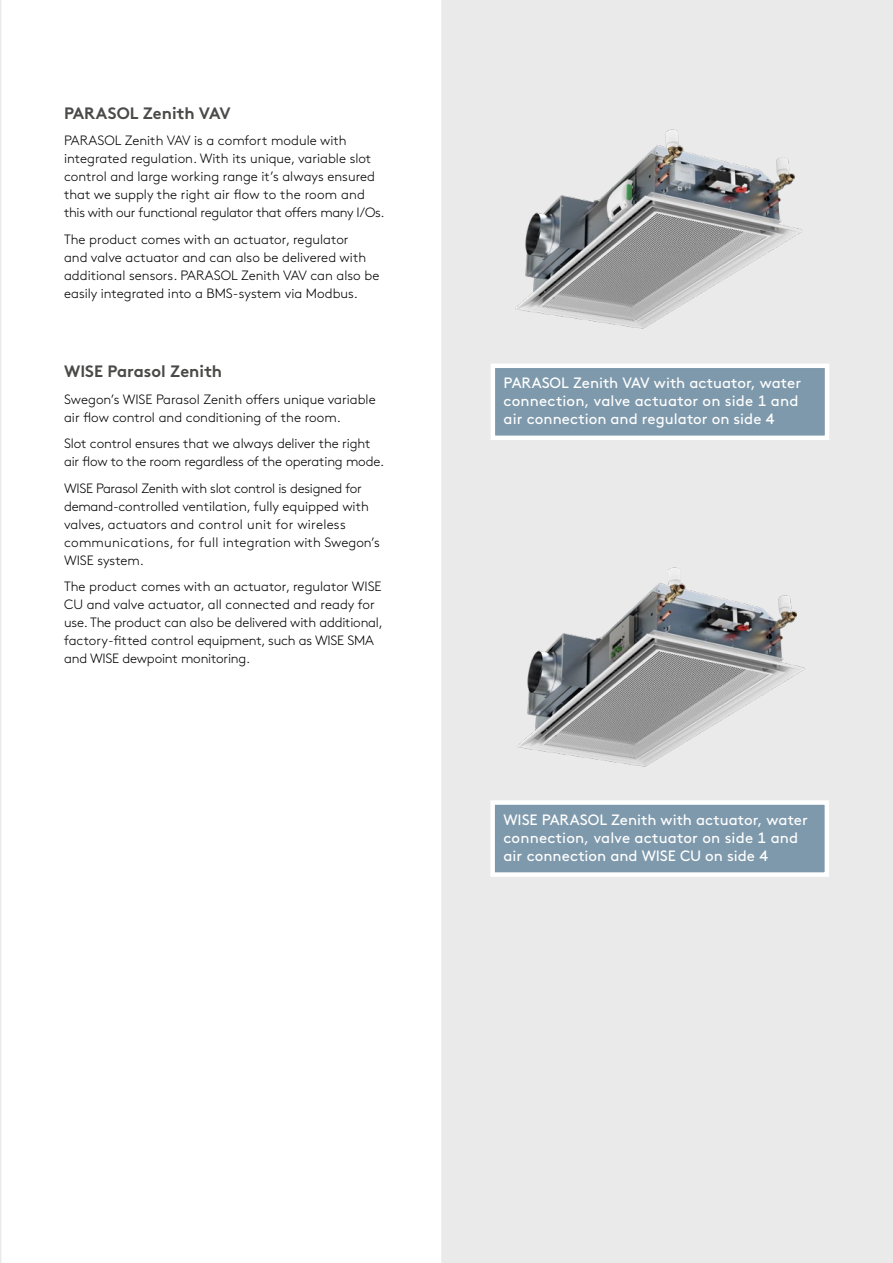
<style>
.page{position:relative;width:893px;height:1263px;background:#fff}
.page>*{position:absolute;margin:0;border:0;box-sizing:border-box;transform-origin:0 0}
.t1{font:700 16.5px "Swegon Brown";color:#4a4a49}
.t2{font:15px/18px "Swegon Brown";color:#fff}
.t3{font:300 13.5px/18px "Swegon Brown";color:#000}
</style>
<div class="page">
<svg style="left:0;top:928px;width:1px;height:335px"></svg>
<img style="left:0;top:489px;width:1px;height:439px">
<img style="left:0;top:0;width:1px;height:489px">
<div style="left:441px;top:927px;width:452px;height:336px;background:#eaeaea"></div>
<img style="left:441px;top:490px;width:452px;height:437px">
<div style="left:493px;top:802px;width:334px;height:72px;background:#7e99ac"></div>
<div style="left:490px;top:800px;width:339px;height:77px;border:4px solid #fff"></div>
<img style="left:441px;top:0;width:452px;height:490px">
<div style="left:493px;top:366px;width:334px;height:72px;background:#7e99ac"></div>
<div style="left:491px;top:363px;width:338px;height:77px;border:4px solid #fff"></div>
<p class="t1" style="left:64px;top:100px;width:168px">PARASOL Zenith VAV</p>
<p class="t3" style="left:64px;top:131px;width:322px">PARASOL Zenith VAV is a comfort module with integrated regulation. With its unique, variable slot control and large working range it’s always ensured that we supply the right air flow to the room and this with our functional regulator that offers many I/Os.</p>
<p class="t3" style="left:64px;top:229px;width:317px">The product comes with an actuator, regulator<br>and valve actuator and can also be delivered with additional sensors. PARASOL Zenith VAV can also be easily integrated into a BMS-system via Modbus.</p>
<p class="t1" style="left:64px;top:358px;width:160px">WISE Parasol Zenith</p>
<p class="t3" style="left:64px;top:389px;width:313px">Swegon’s WISE Parasol Zenith offers unique variable air flow control and conditioning of the room.</p>
<p class="t3" style="left:64px;top:434px;width:322px">Slot control ensures that we always deliver the right air flow to the room regardless of the operating mode.</p>
<p class="t3" style="left:64px;top:478px;width:317px">WISE Parasol Zenith with slot control is designed for demand-controlled ventilation, fully equipped with valves, actuators and control unit for wireless communications, for full integration with Swegon’s WISE system.</p>
<p class="t3" style="left:64px;top:577px;width:320px">The product comes with an actuator, regulator WISE CU and valve actuator, all connected and ready for use. The product can also be delivered with additional, factory-fitted control equipment, such as WISE SMA and WISE dewpoint monitoring.</p>
<p class="t2" style="left:504px;top:372px;width:299px">PARASOL Zenith VAV with actuator, water connection, valve actuator on side 1 and air connection and regulator on side 4</p>
<p class="t2" style="left:503px;top:809px;width:306px">WISE PARASOL Zenith with actuator, water connection, valve actuator on side 1 and air connection and WISE CU on side 4</p>
</div>
